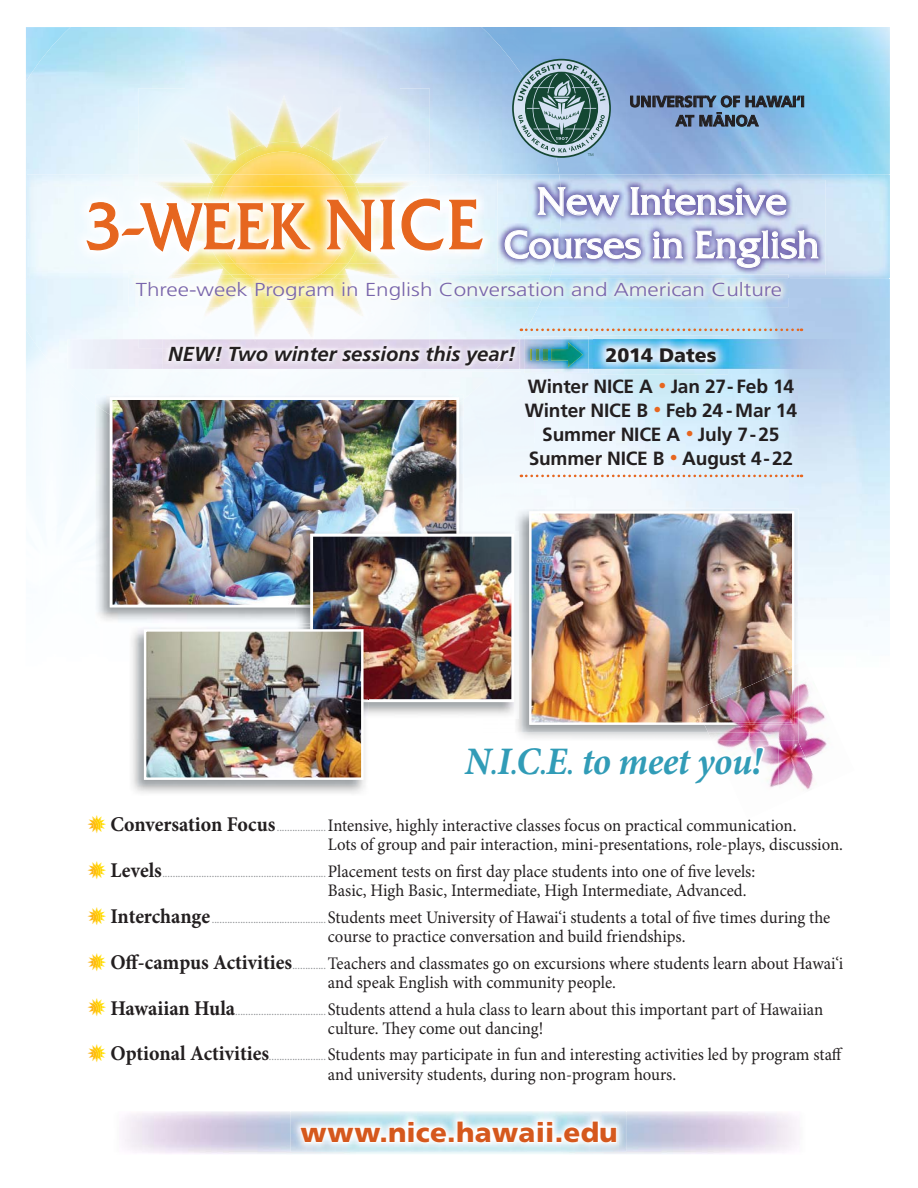
<style>
.page{position:relative;width:918px;height:1188px;background:#fff}
.page>*{position:absolute;margin:0;border:0;box-sizing:border-box;transform-origin:0 0}
.t1{font:68.25px "Friz Quadrata";color:#e6661f;scale:.95 1}
.t2{font:40.5px/43.5px "Friz Quadrata";color:#fff;text-align:center}
.t3{font:italic 700 39px "Minion Pro";letter-spacing:-.01em;color:#319cb7;scale:.95 1}
.t4{font:900 27.15px "Frutiger";letter-spacing:.01em;color:#d5581d}
.t5{font:25.5px/45.8px "Zapf Dingbats";color:#ffd900;text-align:justify}
.t6{font:italic 700 20.25px "Frutiger";color:#231f20}
.t7{font:900 19.5px "Frutiger";color:#231f20}
.t8{font:700 19.2px/24px "Frutiger";letter-spacing:-.01em;color:#231f20;text-align:center}
.t9{font:300 18.75px "Frutiger";color:#7865ac;scale:1.2 1}
.t10{font:17.7px/26.7px "Minion Pro";color:#231f20;scale:.95 1}
.t11{font:700 15.45px/19.2px "Frutiger";letter-spacing:-.01em;color:#231f20;text-align:center}
.t12{font:12px "Minion Pro";color:#939598;scale:.95 1}
.t13{font:7.05px "Myriad MM.215.700.";color:#144733;scale:1.09 1}
.s1{font-size:73.5px}
.s2{font-size:15.75px;color:#e6661f}
.s3{font-size:29.25px}
.s4{font-weight:700;font-size:21px}
.s5{font-size:12px;color:#939598}
.s6{font-weight:700;font-size:21px;color:#231f20}
.s7{font-size:17.7px;color:#231f20}
</style>
<div class="page">
<img style="left:789px;top:278px;width:101px;height:349px">
<div style="left:464px;top:370px;width:70px;height:129px;background:#eff7fd"></div>
<svg style="left:788px;top:278px;width:1px;height:20px"></svg>
<img style="left:586px;top:29px;width:304px;height:145px">
<img style="left:400px;top:307px;width:106px;height:92px">
<div style="left:50px;top:363px;width:350px;height:42px;background:#f5fbfe"></div>
<img style="left:506px;top:307px;width:32px;height:32px">
<img style="left:26px;top:29px;width:53px;height:208px">
<img style="left:481px;top:29px;width:78px;height:145px">
<img style="left:515px;top:509px;width:284px;height:224px">
<img style="left:529px;top:511px;width:265px;height:214px">
<img style="left:95px;top:415px;width:369px;height:207px">
<img style="left:95px;top:395px;width:369px;height:20px">
<img style="left:110px;top:397px;width:349px;height:210px">
<img style="left:298px;top:531px;width:221px;height:187px">
<img style="left:296px;top:531px;width:163px;height:76px">
<img style="left:310px;top:534px;width:204px;height:168px">
<img style="left:131px;top:627px;width:234px;height:167px">
<img style="left:310px;top:626px;width:58px;height:76px">
<img style="left:147px;top:632px;width:214px;height:145px">
<div style="left:144px;top:629px;width:220px;height:151px;border:2px solid #fff"></div>
<svg style="left:26px;top:27px;width:864px;height:2px;background:#a0ceed"></svg>
<div style="left:138px;top:174px;width:292px;height:165px;background:#f6fbfe"></div>
<img style="left:334px;top:88px;width:96px;height:86px">
<img style="left:202px;top:307px;width:164px;height:32px">
<img style="left:180px;top:95px;width:208px;height:79px">
<img style="left:151px;top:174px;width:266px;height:100px">
<img style="left:219px;top:142px;width:130px;height:32px">
<img style="left:212px;top:174px;width:144px;height:12px">
<img style="left:233px;top:143px;width:102px;height:17px">
<img style="left:220px;top:264px;width:128px;height:10px">
<img style="left:234px;top:152px;width:100px;height:22px">
<img style="left:225px;top:174px;width:118px;height:100px">
<img style="left:802px;top:339px;width:48px;height:30px">
<img style="left:68px;top:339px;width:95px;height:30px">
<img style="left:524px;top:337px;width:65px;height:36px">
<img style="left:798px;top:661px;width:29px;height:92px">
<img style="left:779px;top:741px;width:40px;height:49px">
<img style="left:704px;top:663px;width:95px;height:78px">
<img style="left:698px;top:666px;width:6px;height:57px">
<img style="left:704px;top:665px;width:90px;height:60px">
<img style="left:351px;top:186px;width:72px;height:78px">
<div style="left:74px;top:186px;width:74px;height:78px;background:#f3fafe"></div>
<img style="left:148px;top:186px;width:69px;height:78px">
<img style="left:217px;top:186px;width:134px;height:78px">
<svg style="left:86px;top:202px;width:225px;height:51px"></svg>
<svg style="left:326px;top:199px;width:69px;height:54px"></svg>
<svg style="left:401px;top:198px;width:83px;height:53px"></svg>
<img style="left:129px;top:274px;width:422px;height:33px">
<img style="left:163px;top:278px;width:242px;height:29px">
<img style="left:167px;top:274px;width:234px;height:4px">
<img style="left:235px;top:278px;width:98px;height:17px">
<img style="left:230px;top:274px;width:108px;height:4px">
<img style="left:250px;top:287px;width:68px;height:8px">
<img style="left:254px;top:278px;width:60px;height:7px">
<img style="left:248px;top:274px;width:72px;height:4px">
<img style="left:551px;top:180px;width:274px;height:95px">
<img style="left:497px;top:180px;width:64px;height:94px">
<img style="left:497px;top:274px;width:54px;height:1px">
<svg style="left:538px;top:187px;width:81px;height:29px;background:#a3a4d0"></svg>
<svg style="left:631px;top:187px;width:156px;height:29px;background:#a2a1ce"></svg>
<svg style="left:505px;top:230px;width:136px;height:29px;background:#a7aad3"></svg>
<svg style="left:653px;top:232px;width:30px;height:26px"></svg>
<svg style="left:696px;top:230px;width:122px;height:38px;background:#a9a8d2"></svg>
<svg style="left:746px;top:96px;width:58px;height:11px"></svg>
<svg style="left:630px;top:96px;width:110px;height:30px;background:#6b85a9"></svg>
<div style="left:736px;top:115px;width:11px;height:11px;border:1px solid #231f20;border-radius:50%"></div>
<div style="left:739px;top:117px;width:6px;height:8px;border:1px solid #231f20;border-radius:50%"></div>
<svg style="left:747px;top:115px;width:12px;height:11px"></svg>
<img style="left:717px;top:741px;width:62px;height:47px">
<img style="left:708px;top:733px;width:71px;height:8px">
<svg style="left:515px;top:724px;width:56px;height:16px"></svg>
<div style="left:567px;top:768px;width:6px;height:8px;border:3px solid #fff;border-radius:50%"></div>
<svg style="left:717px;top:747px;width:49px;height:40px"></svg>
<div style="left:752px;top:767px;width:9px;height:9px;border:3px solid #fff;border-radius:3px"></div>
<img style="left:291px;top:1111px;width:335px;height:41px">
<svg style="left:299px;top:1119px;width:319px;height:33px"></svg>
<img style="left:728px;top:339px;width:74px;height:30px">
<img style="left:521px;top:339px;width:73px;height:31px">
<img style="left:524px;top:339px;width:65px;height:30px">
<img style="left:530px;top:342px;width:53px;height:25px">
<img style="left:594px;top:335px;width:134px;height:40px">
<svg style="left:521px;top:328px;width:281px;height:3px"></svg>
<svg style="left:521px;top:475px;width:281px;height:2px"></svg>
<img style="left:496px;top:369px;width:25px;height:2px">
<img style="left:163px;top:369px;width:333px;height:2px">
<img style="left:163px;top:339px;width:358px;height:30px">
<img style="left:163px;top:339px;width:267px;height:9px">
<img style="left:255px;top:339px;width:58px;height:3px">
<svg style="left:512px;top:59px;width:99px;height:99px;background:#7a9ba3"></svg>
<p class="t13" style="left:588px;top:152px;width:7px">™</p>
<p class="t11" style="left:629px;top:93px;width:177px">UNIVERSITY OF HAWAI‘I<br>AT MA¯ NOA</p>
<h2 class="t2" style="left:504px;top:183px;width:316px">New Intensive<br>Courses in English</h2>
<h1 class="t1" style="left:85px;top:203px;width:421px">3-WEEK <span class="s1">NICE</span></h1>
<p class="t9" style="left:136px;top:282px;width:540px">Three-week Program in English Conversation and American Culture</p>
<p class="t6" style="left:168px;top:346px;width:349px">NEW! Two winter sessions this year!</p>
<p class="t7" style="left:605px;top:347px;width:113px">2014 Dates</p>
<p class="t8" style="left:525px;top:376px;width:274px">Winter NICE A <span class="s2">•</span> Jan 27 - Feb 14<br>Winter NICE B <span class="s2">•</span> Feb 24 - Mar 14<br>Summer NICE A <span class="s2">•</span> July 7 - 25<br>Summer NICE B <span class="s2">•</span> August 4 - 22</p>
<h3 class="t3" style="left:465px;top:738px;width:315px">N<span class="s3">.</span>I<span class="s3">.</span>C<span class="s3">.</span>E<span class="s3">.</span> to meet you!</h3>
<h3 class="t5" style="left:87px;top:802px;width:22px">✹ ✹ ✹ ✹ ✹ ✹</h3>
<p class="t10" style="left:328px;top:818px;width:544px;line-height:19px;text-indent:-218px"><span class="s4">Conversation Focus</span> <span class="s5">...................</span> Intensive, highly interactive classes focus on practical communication.<br>Lots of group and pair interaction, mini-presentations, role-plays, discussion.</p>
<p class="t12" style="left:110px;top:869px;width:680px"><span class="s6">Levels</span> ...............................................................<span class="s7">Placement tests on first day place students into one of five levels:</span></p>
<p class="t10" style="left:110px;top:879px;width:759px;text-indent:218px">Basic, High Basic, Intermediate, High Intermediate, Advanced.<br><span class="s4">Interchange</span> <span class="s5">............................................</span>Students meet University of Hawai‘i students a total of five times during the</p>
<p class="t10" style="left:110px;top:925px;width:773px;text-indent:218px">course to practice conversation and build friendships.<br><span class="s4">Off-campus Activities</span> <span class="s5">.............</span> Teachers and classmates go on excursions where students learn about Hawai‘i</p>
<p class="t10" style="left:110px;top:970px;width:752px;text-align:center">and speak English with community people.<br><span class="s4">Hawaiian Hula</span><span class="s5">...................................</span> Students attend a hula class to learn about this important part of Hawaiian</p>
<p class="t10" style="left:110px;top:1016px;width:773px;text-indent:218px">culture. They come out dancing!<br><span class="s4">Optional Activities</span><span class="s5">......................</span> Students may participate in fun and interesting activities led by program staff</p>
<p class="t10" style="left:328px;top:1062px;width:368px">and university students, during non-program hours.</p>
<h3 class="t4" style="left:300px;top:1122px;width:319px">www.nice.hawaii.edu</h3>
</div>
